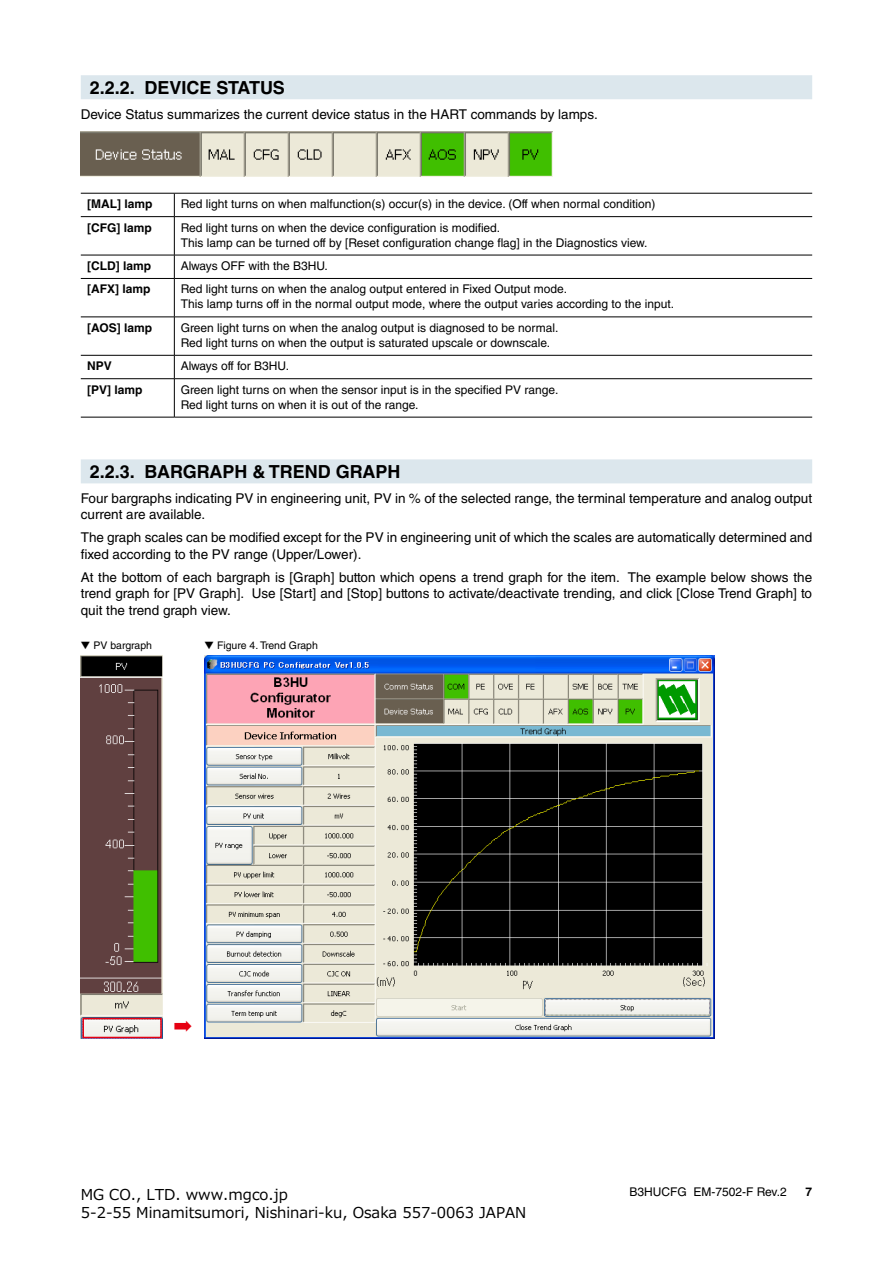
<style>
.page{position:relative;width:893px;height:1263px;background:#fff}
.page>*{position:absolute;margin:0;border:0;box-sizing:border-box;transform-origin:0 0}
.t1{font:700 18px "Helvetica LT Std";color:#000}
.t2{font:15px "Meiryo";color:#000}
.t3{font:13.5px/16.5px "Helvetica LT Std";color:#000}
.t4{font:12px/15px "Helvetica LT Std";color:#000}
.t5{font:700 12px "Helvetica LT Std";color:#000}
.t6{font:10.5px "Helvetica LT Std";color:#000}
</style>
<div class="page">
<div style="left:81px;top:75px;width:731px;height:24px;background:#dce7ed"></div>
<div style="left:81px;top:459px;width:731px;height:24px;background:#dce7ed"></div>
<img style="left:81px;top:131px;width:472px;height:45px">
<hr style="left:81px;top:193px;width:93px;height:1px;background:#000">
<hr style="left:174px;top:193px;width:638px;height:1px;background:#000">
<hr style="left:81px;top:216px;width:93px;height:1px;background:#000">
<hr style="left:174px;top:216px;width:638px;height:1px;background:#000">
<hr style="left:81px;top:255px;width:93px;height:1px;background:#000">
<hr style="left:174px;top:255px;width:638px;height:1px;background:#000">
<hr style="left:81px;top:278px;width:93px;height:1px;background:#000">
<hr style="left:174px;top:278px;width:638px;height:1px;background:#000">
<hr style="left:81px;top:317px;width:93px;height:1px;background:#000">
<hr style="left:174px;top:317px;width:638px;height:1px;background:#000">
<hr style="left:81px;top:355px;width:93px;height:1px;background:#000">
<hr style="left:174px;top:355px;width:638px;height:1px;background:#000">
<hr style="left:81px;top:378px;width:93px;height:1px;background:#000">
<hr style="left:174px;top:378px;width:638px;height:1px;background:#000">
<hr style="left:81px;top:417px;width:93px;height:1px;background:#000">
<hr style="left:174px;top:417px;width:638px;height:1px;background:#000">
<svg style="left:174px;top:193px;width:1px;height:23px"></svg>
<hr style="left:174px;top:217px;width:1px;height:38px;background:#000">
<svg style="left:174px;top:255px;width:1px;height:23px"></svg>
<hr style="left:174px;top:279px;width:1px;height:38px;background:#000">
<hr style="left:174px;top:317px;width:1px;height:38px;background:#000">
<svg style="left:174px;top:355px;width:1px;height:23px"></svg>
<hr style="left:174px;top:379px;width:1px;height:38px;background:#000">
<img style="left:81px;top:655px;width:81px;height:383px">
<div style="left:82px;top:1018px;width:80px;height:20px;border:2px solid #e60012"></div>
<img style="left:205px;top:655px;width:510px;height:383px">
<h1 class="t1" style="left:90px;top:76px;width:197px">2.2.2. DEVICE STATUS</h1>
<p class="t3" style="left:81px;top:106px;width:518px">Device Status summarizes the current device status in the HART commands by lamps.</p>
<p class="t5" style="left:87px;top:197px;width:67px">[MAL] lamp</p>
<p class="t4" style="left:181px;top:196px;width:476px">Red light turns on when malfunction(s) occur(s) in the device. (Off when normal condition)</p>
<p class="t5" style="left:87px;top:220px;width:66px">[CFG] lamp</p>
<p class="t4" style="left:181px;top:220px;width:468px">Red light turns on when the device configuration is modified.<br>This lamp can be turned off by [Reset configuration change flag] in the Diagnostics view.</p>
<p class="t5" style="left:87px;top:258px;width:65px">[CLD] lamp</p>
<p class="t4" style="left:181px;top:258px;width:149px">Always OFF with the B3HU.</p>
<p class="t5" style="left:87px;top:282px;width:65px">[AFX] lamp</p>
<p class="t4" style="left:181px;top:282px;width:495px">Red light turns on when the analog output entered in Fixed Output mode.<br>This lamp turns off in the normal output mode, where the output varies according to the input.</p>
<p class="t5" style="left:87px;top:320px;width:66px">[AOS] lamp</p>
<p class="t4" style="left:181px;top:320px;width:379px">Green light turns on when the analog output is diagnosed to be normal.<br>Red light turns on when the output is saturated upscale or downscale.</p>
<p class="t5" style="left:87px;top:359px;width:26px">NPV</p>
<p class="t4" style="left:181px;top:359px;width:110px">Always off for B3HU.</p>
<p class="t5" style="left:87px;top:382px;width:57px">[PV] lamp</p>
<p class="t4" style="left:181px;top:382px;width:379px">Green light turns on when the sensor input is in the specified PV range.<br>Red light turns on when it is out of the range.</p>
<h1 class="t1" style="left:90px;top:461px;width:312px">2.2.3. BARGRAPH &amp; TREND GRAPH</h1>
<p class="t3" style="left:81px;top:490px;width:733px">Four bargraphs indicating PV in engineering unit, PV in % of the selected range, the terminal temperature and analog output current are available.</p>
<p class="t3" style="left:81px;top:529px;width:733px">The graph scales can be modified except for the PV in engineering unit of which the scales are automatically determined and fixed according to the PV range (Upper/Lower).</p>
<p class="t3" style="left:81px;top:569px;width:733px;text-align:justify">At the bottom of each bargraph is [Graph] button which opens a trend graph for the item. The example below shows the trend graph for [PV Graph]. Use [Start] and [Stop] buttons to activate/deactivate trending, and click [Close Trend Graph] to quit the trend graph view.</p>
<p class="t6" style="left:81px;top:640px;width:73px">▼ PV bargraph</p>
<p class="t6" style="left:205px;top:640px;width:115px">▼ Figure 4. Trend Graph</p>
<p class="t2" style="left:81px;top:1184px;width:209px">MG CO., LTD. www.mgco.jp</p>
<p class="t4" style="left:629px;top:1184px;width:159px">B3HUCFG EM-7502-F Rev.2</p>
<p class="t5" style="left:805px;top:1184px;width:8px">7</p>
<p class="t2" style="left:81px;top:1202px;width:447px">5-2-55 Minamitsumori, Nishinari-ku, Osaka 557-0063 JAPAN</p>
</div>
